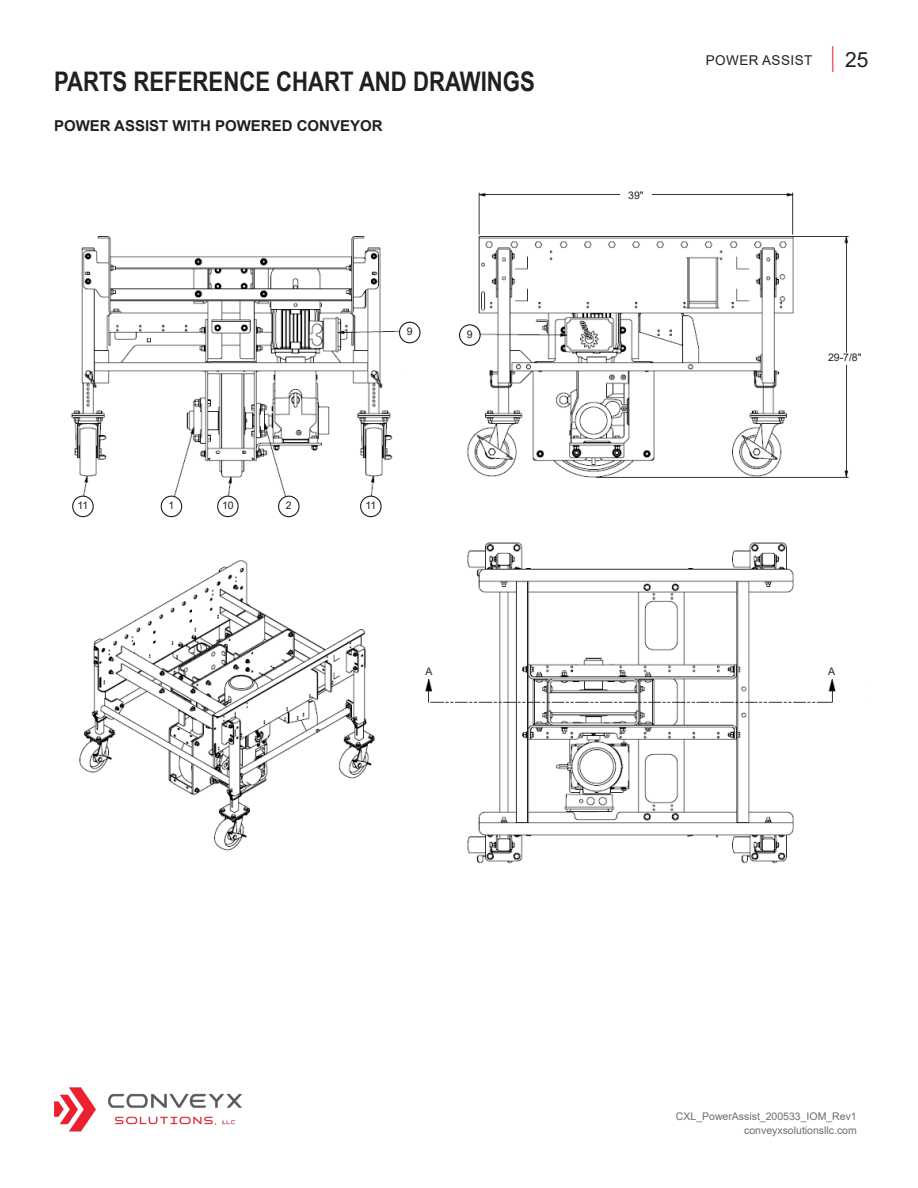
<style>
.page{position:relative;width:918px;height:1188px;background:#fff}
.page>*{position:absolute;margin:0;border:0;box-sizing:border-box;transform-origin:0 0}
.t1{font:700 27px "Arial Narrow";color:#231f20}
.t2{font:700 15px "Arial";color:#231f20}
.t3{font:13.5px "Arial";letter-spacing:.035em;color:#231f20}
.t4{font:10.5px/14.7px "Arial";color:#6c6d70;text-align:right}
.t5{font:10.5px "Arial";color:#231f20}
.s1{font-size:27px;color:#ee212f}
.s2{font-size:21px}
</style>
<div class="page">
<img style="left:54px;top:1087px;width:188px;height:45px">
<img style="left:71px;top:192px;width:778px;height:672px">
<div style="left:620px;top:191px;width:32px;height:11px;background:#fff"></div>
<div style="left:816px;top:668px;width:31px;height:11px;background:#fff"></div>
<div style="left:413px;top:667px;width:31px;height:11px;background:#fff"></div>
<div style="left:827px;top:353px;width:36px;height:11px;background:#fff"></div>
<div style="left:73px;top:496px;width:20px;height:21px;background:#fff;border-radius:50%"></div>
<div style="left:72px;top:496px;width:22px;height:21px;border:1px solid #231f20;border-radius:50%"></div>
<div style="left:161px;top:496px;width:21px;height:21px;background:#fff;border-radius:50%"></div>
<div style="left:161px;top:496px;width:21px;height:21px;border:1px solid #231f20;border-radius:50%"></div>
<div style="left:218px;top:496px;width:20px;height:21px;background:#fff;border-radius:50%"></div>
<div style="left:217px;top:496px;width:22px;height:21px;border:1px solid #231f20;border-radius:50%"></div>
<div style="left:279px;top:496px;width:20px;height:21px;background:#fff;border-radius:50%"></div>
<div style="left:278px;top:496px;width:22px;height:21px;border:1px solid #231f20;border-radius:50%"></div>
<div style="left:361px;top:496px;width:20px;height:21px;background:#fff;border-radius:50%"></div>
<div style="left:360px;top:496px;width:22px;height:21px;border:1px solid #231f20;border-radius:50%"></div>
<div style="left:400px;top:322px;width:20px;height:21px;background:#fff;border-radius:50%"></div>
<div style="left:399px;top:322px;width:22px;height:21px;border:1px solid #231f20;border-radius:50%"></div>
<div style="left:460px;top:325px;width:20px;height:20px;background:#fff;border-radius:50%"></div>
<div style="left:459px;top:324px;width:22px;height:22px;border:1px solid #231f20;border-radius:50%"></div>
<p class="t1" style="left:54px;top:61px;width:482px">PARTS REFERENCE CHART AND DRAWINGS</p>
<p class="t2" style="left:54px;top:115px;width:330px">POWER ASSIST WITH POWERED CONVEYOR</p>
<p class="t5" style="left:407px;top:325px;width:7px">9</p>
<p class="t5" style="left:467px;top:327px;width:7px">9</p>
<p class="t5" style="left:77px;top:498px;width:12px">11</p>
<p class="t5" style="left:169px;top:498px;width:7px">1</p>
<p class="t5" style="left:222px;top:498px;width:13px">10</p>
<p class="t5" style="left:286px;top:498px;width:7px">2</p>
<p class="t5" style="left:365px;top:498px;width:12px">11</p>
<p class="t5" style="left:628px;top:188px;width:17px">39"</p>
<p class="t3" style="left:706px;top:51px;width:164px">POWER ASSIST <span class="s1">|</span> <span class="s2">25</span></p>
<p class="t5" style="left:828px;top:350px;width:35px">29-7/8"</p>
<p class="t5" style="left:425px;top:664px;width:9px">A</p>
<p class="t5" style="left:828px;top:664px;width:9px">A</p>
<p class="t4" style="left:676px;top:1109px;width:182px">CXL_PowerAssist_200533_IOM_Rev1 conveyxsolutionsllc.com</p>
</div>
